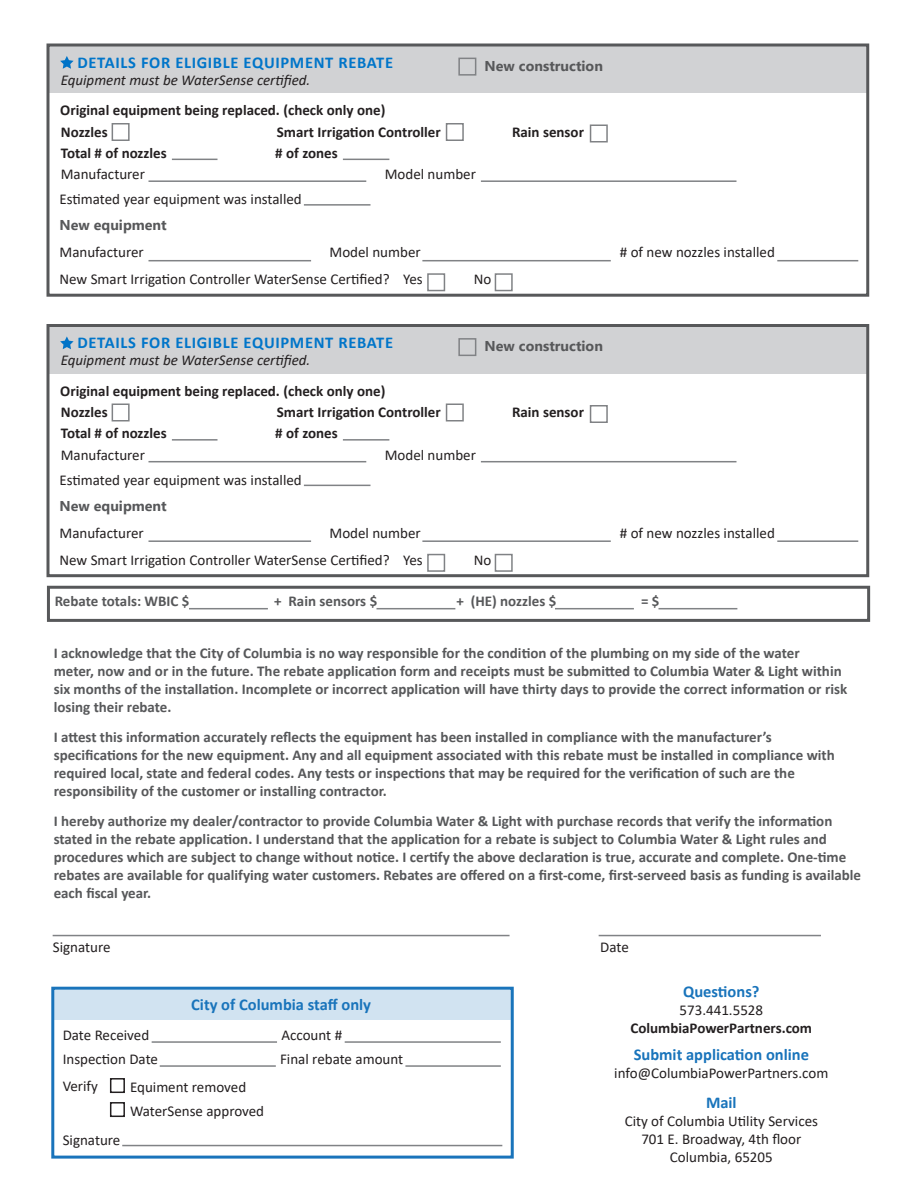
<style>
.page{position:relative;width:918px;height:1188px;background:#fff}
.page>*{position:absolute;margin:0;border:0;box-sizing:border-box;transform-origin:0 0}
.t1{font:700 16.5px "Calibri";letter-spacing:.04em;color:#0075c9}
.t2{font:700 16.5px "Calibri";color:#1974bb}
.t3{font:700 15px/18px "Calibri";color:#57585a}
.t4{font:15px "Calibri";color:#231f20}
.t5{font:700 15px "Calibri";color:#231f20}
.t6{font:italic 15px "Calibri";color:#231f20}
.t7{font:700 14.25px "Segoe UI";color:#57585a}
</style>
<div class="page">
<div style="left:47px;top:586px;width:823px;height:36px;border:3px solid #57585a"></div>
<hr style="left:53px;top:935px;width:457px;height:1px;background:#808285">
<hr style="left:599px;top:935px;width:222px;height:1px;background:#808285">
<div style="left:51px;top:987px;width:463px;height:172px;border:3px solid #1974bb"></div>
<div style="left:53px;top:990px;width:458px;height:30px;background:#d1e3f1"></div>
<hr style="left:152px;top:1041px;width:125px;height:2px;background:#808285">
<hr style="left:160px;top:1065px;width:116px;height:2px;background:#808285">
<hr style="left:122px;top:1145px;width:380px;height:1px;background:#808285">
<div style="left:110px;top:1078px;width:15px;height:15px;border:2px solid #231f20"></div>
<div style="left:110px;top:1102px;width:15px;height:15px;border:2px solid #231f20"></div>
<hr style="left:345px;top:1041px;width:156px;height:2px;background:#808285">
<hr style="left:405px;top:1065px;width:96px;height:2px;background:#808285">
<hr style="left:189px;top:608px;width:79px;height:1px;background:#808285">
<hr style="left:376px;top:608px;width:79px;height:1px;background:#808285">
<hr style="left:555px;top:608px;width:79px;height:1px;background:#808285">
<hr style="left:658px;top:608px;width:79px;height:1px;background:#808285">
<div style="left:48px;top:44px;width:820px;height:49px;background:#d1d2d4"></div>
<div style="left:427px;top:273px;width:18px;height:18px;border:2px solid #808285"></div>
<svg style="left:60px;top:56px;width:14px;height:13px"></svg>
<div style="left:458px;top:58px;width:18px;height:18px;border:2px solid #808285"></div>
<div style="left:112px;top:123px;width:18px;height:18px;border:2px solid #808285"></div>
<div style="left:446px;top:123px;width:18px;height:18px;border:2px solid #808285"></div>
<div style="left:590px;top:124px;width:18px;height:18px;border:2px solid #808285"></div>
<hr style="left:148px;top:180px;width:218px;height:2px;background:#808285">
<hr style="left:172px;top:159px;width:45px;height:1px;background:#808285">
<hr style="left:481px;top:180px;width:255px;height:2px;background:#808285">
<hr style="left:343px;top:159px;width:46px;height:1px;background:#808285">
<hr style="left:304px;top:204px;width:67px;height:2px;background:#808285">
<div style="left:495px;top:273px;width:18px;height:18px;border:2px solid #808285"></div>
<hr style="left:148px;top:260px;width:163px;height:1px;background:#808285">
<hr style="left:422px;top:260px;width:189px;height:1px;background:#808285">
<hr style="left:777px;top:260px;width:81px;height:1px;background:#808285">
<div style="left:46px;top:44px;width:823px;height:253px;border:3px solid #57585a"></div>
<div style="left:48px;top:325px;width:820px;height:49px;background:#d1d2d4"></div>
<div style="left:427px;top:554px;width:18px;height:18px;border:2px solid #808285"></div>
<svg style="left:60px;top:336px;width:14px;height:13px"></svg>
<div style="left:458px;top:338px;width:18px;height:18px;border:2px solid #808285"></div>
<div style="left:112px;top:404px;width:18px;height:18px;border:2px solid #808285"></div>
<div style="left:446px;top:404px;width:18px;height:18px;border:2px solid #808285"></div>
<div style="left:590px;top:405px;width:18px;height:18px;border:2px solid #808285"></div>
<hr style="left:148px;top:461px;width:218px;height:1px;background:#808285">
<hr style="left:172px;top:439px;width:45px;height:2px;background:#808285">
<hr style="left:481px;top:461px;width:255px;height:1px;background:#808285">
<hr style="left:343px;top:439px;width:46px;height:2px;background:#808285">
<hr style="left:304px;top:485px;width:67px;height:1px;background:#808285">
<div style="left:495px;top:554px;width:18px;height:18px;border:2px solid #808285"></div>
<hr style="left:148px;top:540px;width:163px;height:2px;background:#808285">
<hr style="left:422px;top:540px;width:189px;height:2px;background:#808285">
<hr style="left:777px;top:540px;width:81px;height:2px;background:#808285">
<div style="left:46px;top:324px;width:823px;height:253px;border:3px solid #57585a"></div>
<p class="t1" style="left:78px;top:51px;width:317px">DETAILS FOR ELIGIBLE EQUIPMENT REBATE</p>
<p class="t6" style="left:61px;top:69px;width:251px">Equipment must be WaterSense certified.</p>
<p class="t5" style="left:60px;top:100px;width:327px">Original equipment being replaced. (check only one)</p>
<p class="t7" style="left:485px;top:52px;width:120px">New construction</p>
<p class="t5" style="left:61px;top:121px;width:48px">Nozzles</p>
<p class="t5" style="left:277px;top:121px;width:165px">Smart Irrigation Controller</p>
<p class="t5" style="left:512px;top:121px;width:73px">Rain sensor</p>
<p class="t5" style="left:61px;top:142px;width:107px">Total # of nozzles</p>
<p class="t5" style="left:275px;top:142px;width:64px"># of zones</p>
<p class="t4" style="left:61px;top:164px;width:86px">Manufacturer</p>
<p class="t4" style="left:385px;top:164px;width:93px">Model number</p>
<p class="t4" style="left:60px;top:189px;width:244px">Estimated year equipment was installed</p>
<p class="t7" style="left:60px;top:212px;width:109px">New equipment</p>
<p class="t4" style="left:60px;top:242px;width:86px">Manufacturer</p>
<p class="t4" style="left:330px;top:242px;width:93px">Model number</p>
<p class="t4" style="left:620px;top:242px;width:157px"># of new nozzles installed</p>
<p class="t4" style="left:60px;top:269px;width:365px">New Smart Irrigation Controller WaterSense Certified? Yes</p>
<p class="t4" style="left:474px;top:269px;width:19px">No</p>
<p class="t1" style="left:78px;top:331px;width:317px">DETAILS FOR ELIGIBLE EQUIPMENT REBATE</p>
<p class="t6" style="left:61px;top:350px;width:251px">Equipment must be WaterSense certified.</p>
<p class="t5" style="left:60px;top:380px;width:327px">Original equipment being replaced. (check only one)</p>
<p class="t7" style="left:485px;top:333px;width:120px">New construction</p>
<p class="t5" style="left:61px;top:402px;width:48px">Nozzles</p>
<p class="t5" style="left:277px;top:402px;width:165px">Smart Irrigation Controller</p>
<p class="t5" style="left:512px;top:402px;width:73px">Rain sensor</p>
<p class="t5" style="left:61px;top:423px;width:107px">Total # of nozzles</p>
<p class="t5" style="left:275px;top:423px;width:64px"># of zones</p>
<p class="t4" style="left:61px;top:445px;width:86px">Manufacturer</p>
<p class="t4" style="left:385px;top:445px;width:93px">Model number</p>
<p class="t4" style="left:60px;top:469px;width:244px">Estimated year equipment was installed</p>
<p class="t7" style="left:60px;top:492px;width:109px">New equipment</p>
<p class="t4" style="left:60px;top:523px;width:86px">Manufacturer</p>
<p class="t4" style="left:330px;top:523px;width:93px">Model number</p>
<p class="t4" style="left:620px;top:523px;width:157px"># of new nozzles installed</p>
<p class="t4" style="left:60px;top:550px;width:365px">New Smart Irrigation Controller WaterSense Certified? Yes</p>
<p class="t4" style="left:474px;top:550px;width:19px">No</p>
<p class="t3" style="left:55px;top:592px;width:136px">Rebate totals: WBIC $</p>
<p class="t3" style="left:274px;top:592px;width:105px">+ Rain sensors $</p>
<p class="t3" style="left:456px;top:592px;width:101px">+ (HE) nozzles $</p>
<p class="t3" style="left:641px;top:592px;width:20px">= $</p>
<p class="t3" style="left:54px;top:644px;width:748px">I acknowledge that the City of Columbia is no way responsible for the condition of the plumbing on my side of the water</p>
<p class="t3" style="left:54px;top:662px;width:795px">meter, now and or in the future. The rebate application form and receipts must be submitted to Columbia Water &amp; Light within six months of the installation. Incomplete or incorrect application will have thirty days to provide the correct information or risk losing their rebate.</p>
<p class="t3" style="left:54px;top:728px;width:719px">I attest this information accurately reflects the equipment has been installed in compliance with the manufacturer’s</p>
<p class="t3" style="left:54px;top:746px;width:783px">specifications for the new equipment. Any and all equipment associated with this rebate must be installed in compliance with required local, state and federal codes. Any tests or inspections that may be required for the verification of such are the</p>
<p class="t3" style="left:54px;top:782px;width:335px">responsibility of the customer or installing contractor.</p>
<p class="t3" style="left:54px;top:812px;width:809px">I hereby authorize my dealer/contractor to provide Columbia Water &amp; Light with purchase records that verify the information stated in the rebate application. I understand that the application for a rebate is subject to Columbia Water &amp; Light rules and procedures which are subject to change without notice. I certify the above declaration is true, accurate and complete. One-time rebates are available for qualifying water customers. Rebates are offered on a first-come, first-serveed basis as funding is available each fiscal year.</p>
<p class="t4" style="left:53px;top:937px;width:59px">Signature</p>
<p class="t4" style="left:600px;top:937px;width:30px">Date</p>
<p class="t2" style="left:191px;top:993px;width:181px">City of Columbia staff only</p>
<p class="t4" style="left:63px;top:1024px;width:88px">Date Received</p>
<p class="t4" style="left:281px;top:1024px;width:62px">Account #</p>
<p class="t4" style="left:63px;top:1048px;width:97px">Inspection Date</p>
<p class="t4" style="left:280px;top:1048px;width:125px">Final rebate amount</p>
<p class="t4" style="left:63px;top:1075px;width:37px">Verify</p>
<p class="t4" style="left:130px;top:1076px;width:118px">Equiment removed</p>
<p class="t4" style="left:130px;top:1100px;width:136px">WaterSense approved</p>
<p class="t4" style="left:63px;top:1129px;width:59px">Signature</p>
<p class="t2" style="left:683px;top:980px;width:78px">Questions?</p>
<p class="t4" style="left:680px;top:1000px;width:85px">573.441.5528</p>
<p class="t5" style="left:631px;top:1018px;width:183px">ColumbiaPowerPartners.com</p>
<p class="t2" style="left:634px;top:1043px;width:177px">Submit application online</p>
<p class="t4" style="left:614px;top:1063px;width:216px">info@ColumbiaPowerPartners.com</p>
<p class="t2" style="left:706px;top:1091px;width:32px">Mail</p>
<p class="t4" style="left:625px;top:1111px;width:195px">City of Columbia Utility Services</p>
<p class="t4" style="left:641px;top:1129px;width:162px">701 E. Broadway, 4th floor</p>
<p class="t4" style="left:670px;top:1147px;width:104px">Columbia, 65205</p>
</div>
